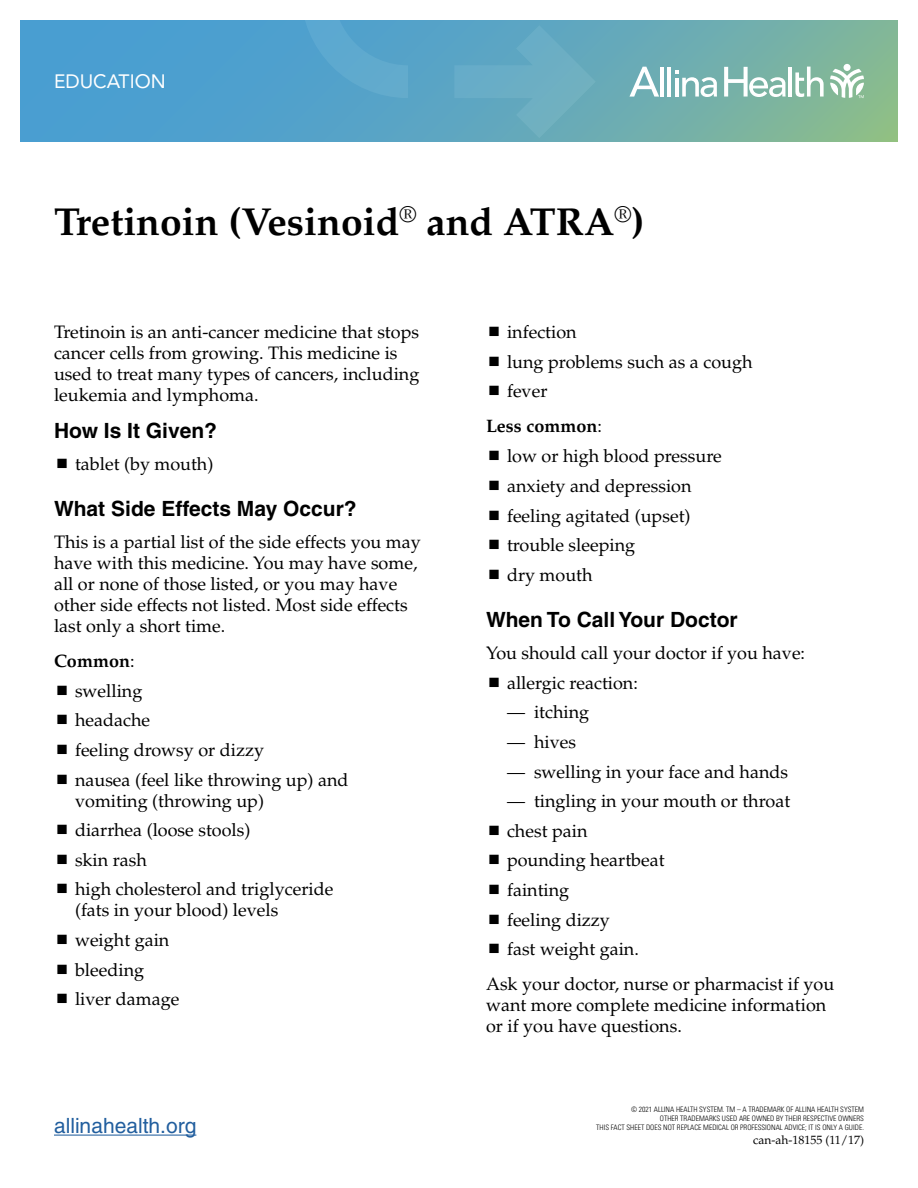
<style>
.page{position:relative;width:918px;height:1188px;background:#fff}
.page>*{position:absolute;margin:0;border:0;box-sizing:border-box;transform-origin:0 0}
.t1{font:700 39px "Palatino";color:#000}
.t2{font:700 21px "Helvetica";color:#000}
.t3{font:21px "Helvetica";color:#215e9e}
.t4{font:19.2px "Avenir LT Std";color:#fff}
.t5{font:18px/29.7px "Palatino";color:#000}
.t6{font:12px "Palatino";color:#000}
.t7{font:300 condensed 7.5px/9px "Univers";color:#000;text-align:right}
.s1{font-weight:700}
</style>
<div class="page">
<hr style="left:54px;top:1135px;width:142px;height:1px;background:#215e9e">
<svg style="left:20px;top:20px;width:878px;height:122px;background:#5fa7bc"></svg>
<svg style="left:830px;top:69px;width:34px;height:29px"></svg>
<div style="left:844px;top:64px;width:7px;height:7px;background:#fff;border-radius:50%"></div>
<hr style="left:660px;top:67px;width:4px;height:30px;background:#fff">
<hr style="left:667px;top:67px;width:4px;height:30px;background:#fff">
<hr style="left:789px;top:67px;width:3px;height:30px;background:#fff">
<svg style="left:795px;top:67px;width:29px;height:30px"></svg>
<svg style="left:675px;top:71px;width:42px;height:26px"></svg>
<svg style="left:629px;top:67px;width:30px;height:30px"></svg>
<svg style="left:724px;top:67px;width:62px;height:30px"></svg>
<svg style="left:454px;top:25px;width:142px;height:113px;background:#65aac1"></svg>
<svg style="left:301px;top:20px;width:127px;height:78px;background:#57a4cb"></svg>
<p class="t4" style="left:54px;top:70px;width:113px">EDUCATION</p>
<h1 class="t1" style="left:54px;top:199px;width:592px">Tretinoin (Vesinoid<sup>®</sup> and ATRA<sup>®</sup>)</h1>
<p class="t5" style="left:54px;top:321px;width:367px;line-height:21px">Tretinoin is an anti-cancer medicine that stops cancer cells from growing. This medicine is used to treat many types of cancers, including leukemia and lymphoma.</p>
<p class="t2" style="left:54px;top:418px;width:165px">How Is It Given?</p>
<p class="t5" style="left:75px;top:449px;width:140px">tablet (by mouth)</p>
<p class="t2" style="left:54px;top:496px;width:304px">What Side Effects May Occur?</p>
<p class="t5" style="left:54px;top:532px;width:368px;line-height:21px">This is a partial list of the side effects you may have with this medicine. You may have some, all or none of those listed, or you may have other side effects not listed. Most side effects last only a short time.</p>
<p class="t5" style="left:75px;top:646px;width:275px;text-indent:-21px"><span class="s1">Common</span>:<br>swelling<br>headache<br>feeling drowsy or dizzy<br>nausea (feel like throwing up) and</p>
<p class="t5" style="left:75px;top:786px;width:260px">vomiting (throwing up) diarrhea (loose stools)<br>skin rash<br>high cholesterol and triglyceride</p>
<p class="t5" style="left:75px;top:896px;width:205px">(fats in your blood) levels weight gain<br>bleeding<br>liver damage</p>
<p class="t5" style="left:507px;top:317px;width:247px">infection<br>lung problems such as a cough fever</p>
<p class="t5" style="left:507px;top:412px;width:216px;text-indent:-21px"><span class="s1">Less common</span>:<br>low or high blood pressure anxiety and depression feeling agitated (upset) trouble sleeping<br>dry mouth</p>
<p class="t2" style="left:486px;top:607px;width:253px">When To Call Your Doctor</p>
<p class="t5" style="left:507px;top:638px;width:300px;text-indent:-21px">You should call your doctor if you have: allergic reaction:</p>
<p class="t5" style="left:507px;top:698px;width:84px">— itching</p>
<p class="t5" style="left:507px;top:727px;width:71px">— hives</p>
<p class="t5" style="left:507px;top:757px;width:283px">— swelling in your face and hands</p>
<p class="t5" style="left:507px;top:787px;width:285px">— tingling in your mouth or throat chest pain<br>pounding heartbeat<br>fainting<br>feeling dizzy<br>fast weight gain.</p>
<p class="t5" style="left:486px;top:974px;width:350px;line-height:21px">Ask your doctor, nurse or pharmacist if you want more complete medicine information or if you have questions.</p>
<p class="t3" style="left:54px;top:1113px;width:144px">allinahealth.org</p>
<p class="t7" style="left:596px;top:1105px;width:269px">© 2021 ALLINA HEALTH SYSTEM. TM – A TRADEMARK OF ALLINA HEALTH SYSTEM<br>OTHER TRADEMARKS USED ARE OWNED BY THEIR RESPECTIVE OWNERS<br>THIS FACT SHEET DOES NOT REPLACE MEDICAL OR PROFESSIONAL ADVICE; IT IS ONLY A GUIDE.</p>
<p class="t6" style="left:753px;top:1133px;width:112px">can-ah-18155 (11/17)</p>
</div>
